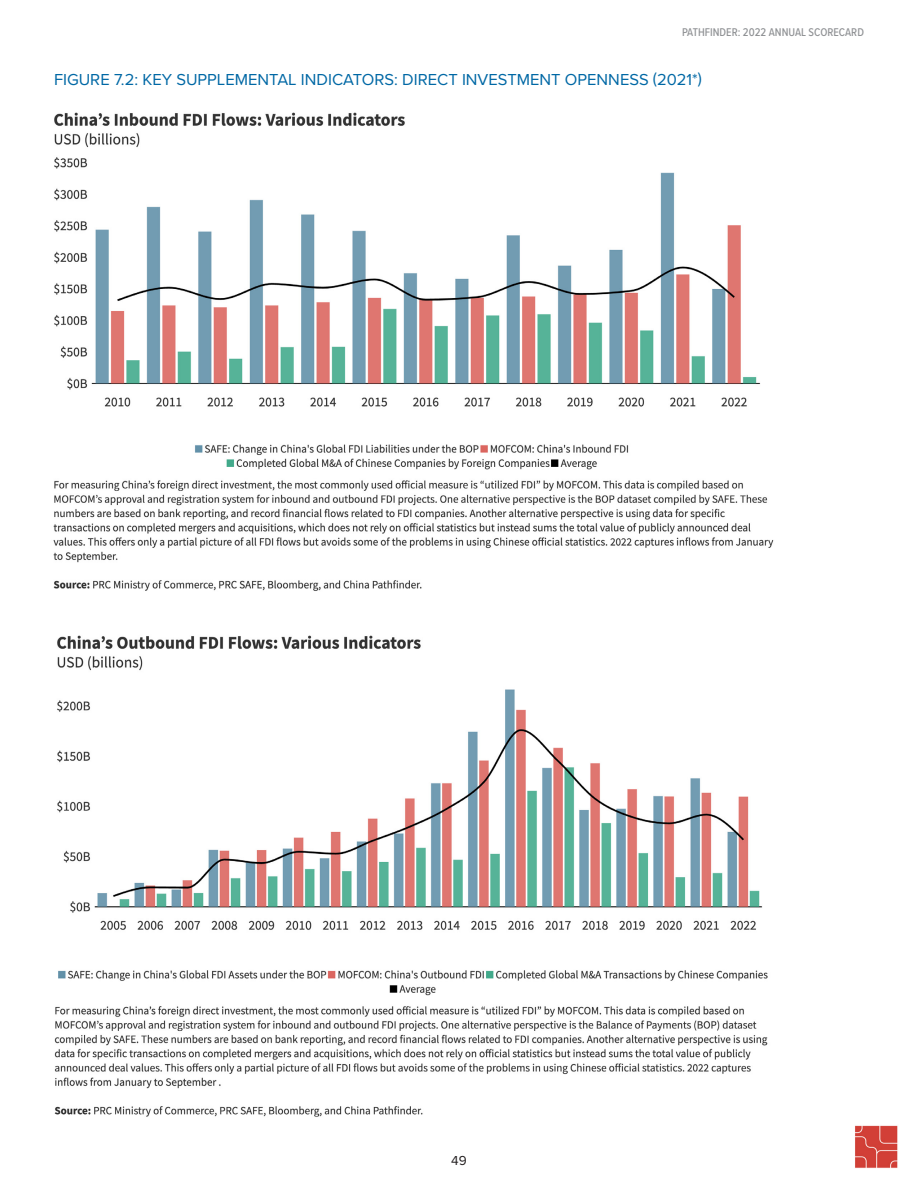
<style>
.page{position:relative;width:918px;height:1188px;background:#fff}
.page>*{position:absolute;margin:0;border:0;box-sizing:border-box;transform-origin:0 0}
.t1{font:16.5px "Proxima Nova";color:#0068a5}
.t2{font:13.5px "Proxima Nova";color:#231f20}
.t3{font:500 11.7px "Proxima Nova Cond";color:#8f9194}
</style>
<div class="page">
<img style="left:855px;top:1125px;width:43px;height:43px">
<img style="left:57px;top:635px;width:706px;height:295px">
<img style="left:54px;top:970px;width:714px;height:147px">
<img style="left:54px;top:112px;width:706px;height:295px">
<img style="left:53px;top:444px;width:721px;height:147px">
<p class="t3" style="left:682px;top:23px;width:183px">PATHFINDER: 2022 ANNUAL SCORECARD</p>
<p class="t1" style="left:54px;top:67px;width:649px">FIGURE 7.2: KEY SUPPLEMENTAL INDICATORS: DIRECT INVESTMENT OPENNESS (2021*)</p>
<p class="t2" style="left:451px;top:1150px;width:17px">49</p>
</div>
